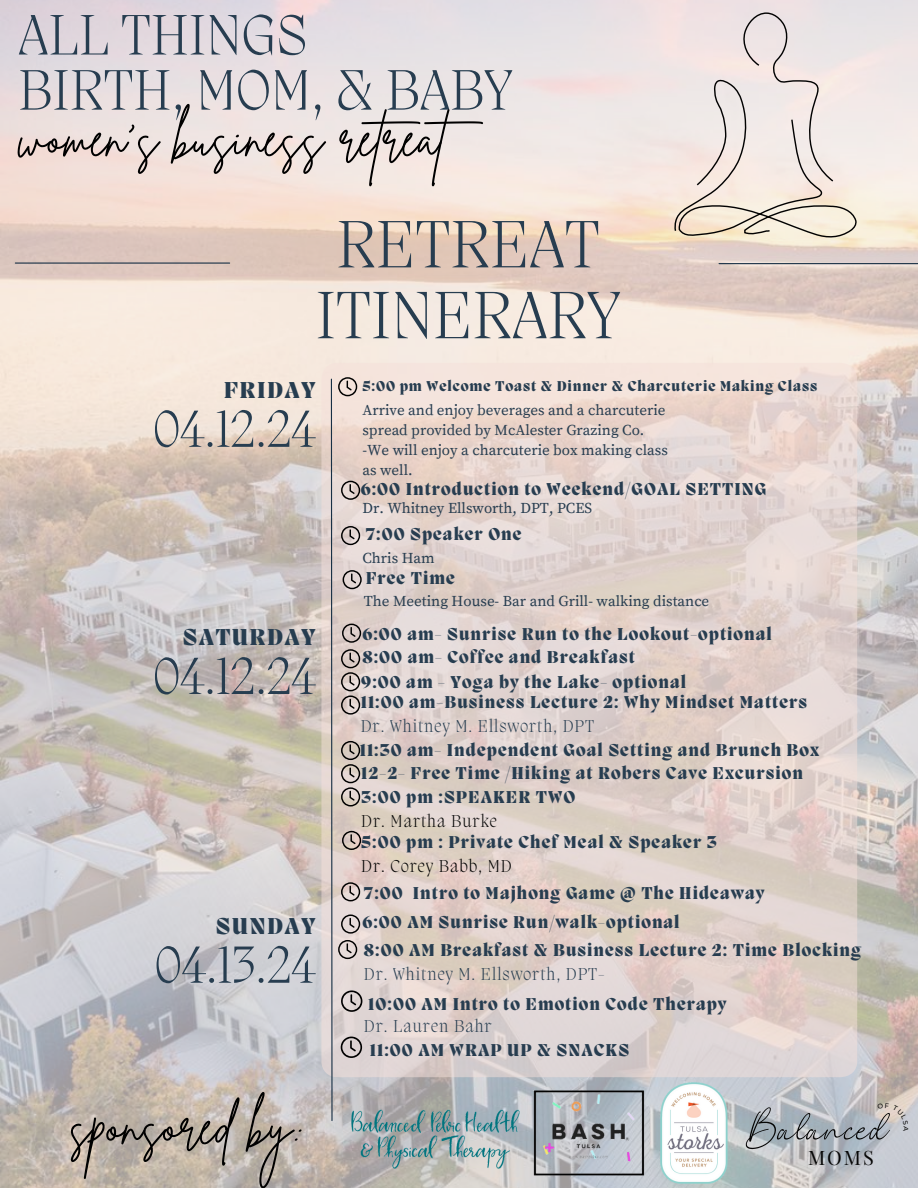
<style>
.page{position:relative;width:918px;height:1188px;background:#fff}
.page>*{position:absolute;margin:0;border:0;box-sizing:border-box;transform-origin:0 0}
.t1{font:85.95px "The Bigmaker";color:#060606}
.t2{font:200 68.7px/70.8px "Migra";color:#273d50;text-align:center}
.t3{font:200 58.5px/55.2px "Migra";color:#273d50}
.t4{font:200 53.7px "Migra";color:#273d50}
.t5{font:52.5px "Brittany Signature";color:#000}
.t6{font:800 23.7px "Migra";letter-spacing:.06em;color:#273d50}
.t7{font:19.8px "Playfair Display";color:#060606}
.t8{font:800 17.7px "Migra";letter-spacing:.06em;color:#273d50}
.t9{font:200 17.7px "Migra";letter-spacing:.06em;color:#273d50}
.t10{font:200 17.7px "Migra";letter-spacing:.06em;color:#000}
.t11{font:200 17.7px "Migra";letter-spacing:.06em;color:#060606}
.t12{font:15px/20.2px "Source Serif Pro";color:#273d50}
.t13{font:800 14.7px "Migra";letter-spacing:.06em;color:#273d50}
</style>
<div class="page">
<img style="left:0;top:0;width:918px;height:1188px">
<svg style="left:321px;top:363px;width:536px;height:714px;background:#e2d3cd"></svg>
<hr style="left:15px;top:263px;width:215px;height:1px;background:#183045">
<hr style="left:719px;top:263px;width:199px;height:1px;background:#183045">
<svg style="left:674px;top:12px;width:183px;height:227px;background:#e9dfd9"></svg>
<svg style="left:330px;top:377px;width:32px;height:745px;background:#c9bdba"></svg>
<img style="left:655px;top:1077px;width:78px;height:111px">
<img style="left:530px;top:1073px;width:119px;height:115px">
<img style="left:331px;top:1102px;width:203px;height:72px">
<svg style="left:878px;top:1103px;width:31px;height:28px"></svg>
<p class="t3" style="left:18px;top:12px;width:496px">ALL THINGS<br>BIRTH, MOM, &amp; BABY</p>
<p class="t5" style="left:18px;top:104px;width:481px">women’s business retreat</p>
<p class="t2" style="left:316px;top:214px;width:306px">RETREAT<br>ITINERARY</p>
<p class="t6" style="left:224px;top:378px;width:93px">FRIDAY</p>
<p class="t13" style="left:362px;top:379px;width:456px">5:00 pm Welcome Toast &amp; Dinner &amp; Charcuterie Making Class</p>
<p class="t4" style="left:153px;top:403px;width:164px">04.12.24</p>
<p class="t12" style="left:362px;top:400px;width:305px">Arrive and enjoy beverages and a charcuterie spread provided by McAlester Grazing Co.</p>
<p class="t12" style="left:362px;top:441px;width:307px">-We will enjoy a charcuterie box making class as well.</p>
<p class="t12" style="left:362px;top:498px;width:231px">Dr. Whitney Ellsworth, DPT, PCES</p>
<p class="t8" style="left:361px;top:480px;width:407px">6:00 Introduction to Weekend/GOAL SETTING</p>
<p class="t6" style="left:183px;top:626px;width:134px">SATURDAY</p>
<p class="t4" style="left:153px;top:650px;width:164px">04.12.24</p>
<p class="t8" style="left:366px;top:526px;width:157px">7:00 Speaker One</p>
<p class="t12" style="left:362px;top:548px;width:74px">Chris Ham</p>
<p class="t12" style="left:364px;top:592px;width:347px">The Meeting House- Bar and Grill- walking distance</p>
<p class="t8" style="left:362px;top:649px;width:274px">8:00 am- Coffee and Breakfast</p>
<p class="t8" style="left:361px;top:673px;width:326px">9:00 am - Yoga by the Lake- optional</p>
<h2 class="t8" style="left:366px;top:570px;width:91px">Free Time</h2>
<p class="t8" style="left:362px;top:625px;width:411px">6:00 am- Sunrise Run to the Lookout-optional</p>
<p class="t8" style="left:361px;top:694px;width:448px">11:00 am-Business Lecture 2: Why Mindset Matters</p>
<p class="t9" style="left:361px;top:717px;width:235px">Dr. Whitney M. Ellsworth, DPT</p>
<p class="t8" style="left:360px;top:742px;width:461px">11:30 am- Independent Goal Setting and Brunch Box</p>
<p class="t8" style="left:361px;top:764px;width:443px">12-2- Free Time /Hiking at Robers Cave Excursion</p>
<p class="t8" style="left:361px;top:789px;width:216px">3:00 pm :SPEAKER TWO</p>
<h5 class="t11" style="left:361px;top:813px;width:137px">Dr. Martha Burke</h5>
<p class="t8" style="left:361px;top:834px;width:357px">5:00 pm : Private Chef Meal &amp; Speaker 3</p>
<p class="t10" style="left:361px;top:858px;width:152px">Dr. Corey Babb, MD</p>
<p class="t8" style="left:364px;top:884px;width:402px">7:00 Intro to Majhong Game @ The Hideaway</p>
<p class="t6" style="left:216px;top:914px;width:101px">SUNDAY</p>
<h3 class="t8" style="left:362px;top:914px;width:319px">6:00 AM Sunrise Run/walk-optional</h3>
<p class="t4" style="left:155px;top:939px;width:163px">04.13.24</p>
<p class="t8" style="left:364px;top:942px;width:499px">8:00 AM Breakfast &amp; Business Lecture 2: Time Blocking</p>
<p class="t9" style="left:364px;top:966px;width:243px">Dr. Whitney M. Ellsworth, DPT-</p>
<p class="t8" style="left:368px;top:996px;width:360px">10:00 AM Intro to Emotion Code Therapy</p>
<p class="t8" style="left:370px;top:1041px;width:261px">11:00 AM WRAP UP &amp; SNACKS</p>
<p class="t9" style="left:364px;top:1018px;width:129px">Dr. Lauren Bahr</p>
<h6 class="t5" style="left:70px;top:1092px;width:236px">sponsored by:</h6>
<p class="t1" style="left:746px;top:1088px;width:145px">Balanced</p>
<p class="t7" style="left:808px;top:1144px;width:67px">MOMS</p>
</div>
